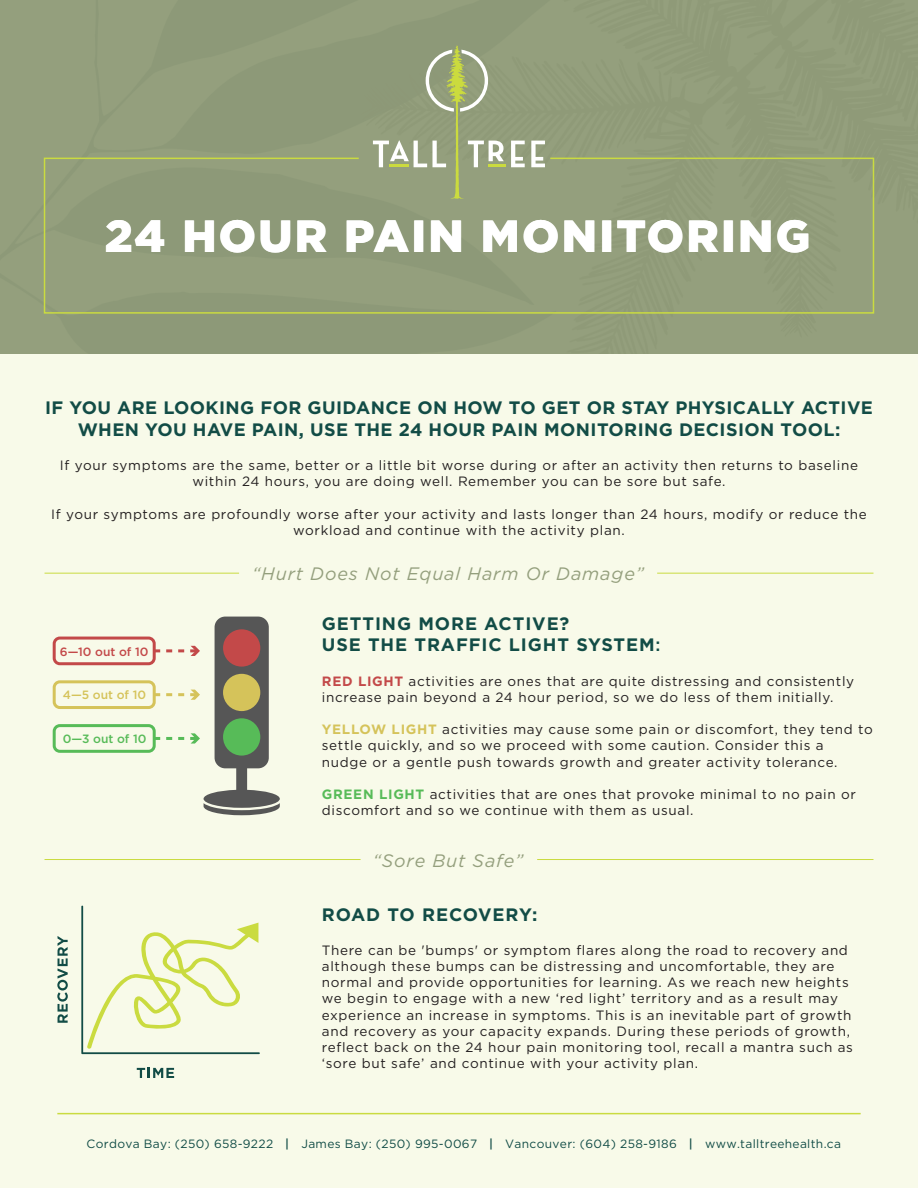
<style>
.page{position:relative;width:918px;height:1188px;background:#fff}
.page>*{position:absolute;margin:0;border:0;box-sizing:border-box;transform-origin:0 0}
.t1{font:900 45px "Gotham HTF";letter-spacing:.05em;color:#fff}
.t2{font:700 18px/21.6px "Gotham HTF";letter-spacing:.02em;color:#124c46;text-align:center}
.t3{font:700 18px/21.6px "Gotham HTF";letter-spacing:.05em;color:#124c46}
.t4{font:italic 18px "Gotham HTF";letter-spacing:.05em;color:#949f7d}
.t5{font:13.5px/16.2px "Gotham HTF";letter-spacing:.05em;color:#231f20}
.t6{font:12px "Gotham HTF";letter-spacing:.025em;color:#114c46}
.t7{font:500 12px "Gotham HTF";color:#c34949}
.t8{font:500 12px "Gotham HTF";color:#d5c35a}
.t9{font:500 12px "Gotham HTF";color:#57bb58}
.s1{font-weight:500}
.s2{font-weight:700;color:#c34949}
.s3{font-weight:700;color:#d5c35a}
.s4{font-weight:700;color:#57bb58}
</style>
<div class="page">
<div style="left:0;top:345px;width:918px;height:843px;background:#f8fae9"></div>
<div style="left:0;top:0;width:360px;height:354px;background:#949f7d"></div>
<div style="left:360px;top:0;width:558px;height:354px;background:#929d7b"></div>
<div style="left:43px;top:157px;width:832px;height:157px;background:#949f7d"></div>
<svg style="left:373px;top:45px;width:172px;height:155px;background:#9ba682"></svg>
<hr style="left:57px;top:1113px;width:804px;height:1px;background:#cadb40">
<svg style="left:81px;top:906px;width:179px;height:148px"></svg>
<svg style="left:137px;top:1068px;width:37px;height:10px"></svg>
<svg style="left:57px;top:936px;width:11px;height:87px"></svg>
<div style="left:53px;top:637px;width:103px;height:28px;border:3px solid #c34949;border-radius:6px"></div>
<div style="left:53px;top:680px;width:103px;height:29px;border:3px solid #d5c35a;border-radius:6px"></div>
<div style="left:53px;top:724px;width:103px;height:29px;border:3px solid #57bb58;border-radius:6px"></div>
<svg style="left:154px;top:617px;width:126px;height:198px"></svg>
<hr style="left:45px;top:573px;width:194px;height:1px;background:#cadb40">
<hr style="left:657px;top:573px;width:216px;height:1px;background:#cadb40">
<hr style="left:45px;top:859px;width:316px;height:1px;background:#cadb40">
<hr style="left:537px;top:859px;width:336px;height:1px;background:#cadb40">
<h1 class="t1" style="left:105px;top:210px;width:707px">24 HOUR PAIN MONITORING</h1>
<h2 class="t2" style="left:45px;top:397px;width:829px">IF YOU ARE LOOKING FOR GUIDANCE ON HOW TO GET OR STAY PHYSICALLY ACTIVE<br>WHEN YOU HAVE PAIN, USE THE 24 HOUR PAIN MONITORING DECISION TOOL:</h2>
<p class="t5" style="left:60px;top:457px;width:800px;text-align:center">If your symptoms are the same, better or a little bit worse during or after an activity then returns to baseline within 24 hours, you are doing well. Remember you can be sore but safe.</p>
<p class="t5" style="left:51px;top:506px;width:817px;text-align:center">If your symptoms are profoundly worse after your activity and lasts longer than 24 hours, modify or reduce the workload and continue with the activity plan.</p>
<p class="t7" style="left:60px;top:645px;width:90px">6—10 out of 10</p>
<p class="t8" style="left:63px;top:688px;width:85px">4—5 out of 10</p>
<p class="t9" style="left:63px;top:732px;width:85px">0—3 out of 10</p>
<h2 class="t4" style="left:252px;top:564px;width:393px">“Hurt Does Not Equal Harm Or Damage”</h2>
<h2 class="t3" style="left:322px;top:612px;width:340px">GETTING MORE ACTIVE?<br>USE THE TRAFFIC LIGHT SYSTEM<span class="s1">:</span></h2>
<p class="t5" style="left:322px;top:672px;width:534px"><span class="s2">RED LIGHT</span> activities are ones that are quite distressing and consistently increase pain beyond a 24 hour period, so we do less of them initially.</p>
<p class="t5" style="left:322px;top:721px;width:552px"><span class="s3">YELLOW LIGHT</span> activities may cause some pain or discomfort, they tend to settle quickly, and so we proceed with some caution. Consider this a<br>nudge or a gentle push towards growth and greater activity tolerance.</p>
<p class="t5" style="left:322px;top:786px;width:536px"><span class="s4">GREEN LIGHT</span> activities that are ones that provoke minimal to no pain or discomfort and so we continue with them as usual.</p>
<h2 class="t4" style="left:373px;top:850px;width:152px">“Sore But Safe”</h2>
<h2 class="t3" style="left:322px;top:903px;width:217px">ROAD TO RECOVERY:</h2>
<p class="t5" style="left:322px;top:942px;width:533px">There can be 'bumps' or symptom flares along the road to recovery and although these bumps can be distressing and uncomfortable, they are normal and provide opportunities for learning. As we reach new heights we begin to engage with a new ‘red light’ territory and as a result may experience an increase in symptoms. This is an inevitable part of growth and recovery as your capacity expands. During these periods of growth, reflect back on the 24 hour pain monitoring tool, recall a mantra such as ‘sore but safe’ and continue with your activity plan.</p>
<p class="t6" style="left:87px;top:1137px;width:756px">Cordova Bay: (250) 658-9222 <span class="s1">|</span> James Bay: (250) 995-0067 <span class="s1">|</span> Vancouver: (604) 258-9186 <span class="s1">|</span> www.talltreehealth.ca</p>
</div>
